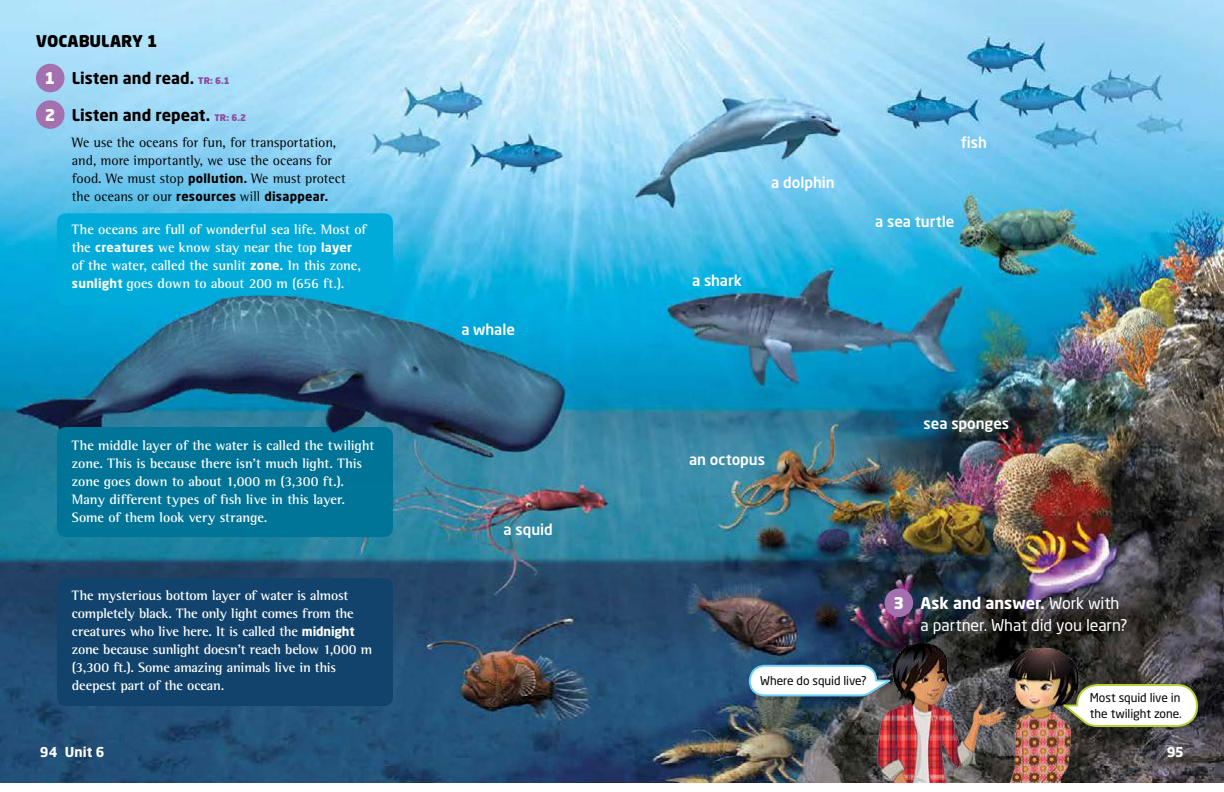
<style>
.page{position:relative;width:1224px;height:792px;background:#fff}
.page>*{position:absolute;margin:0;border:0;box-sizing:border-box;transform-origin:0 0}
.t1{font:16px/22px "Neo Sans Std";letter-spacing:-.005em;color:#fff}
.t2{font:700 16px "Neo Sans Std";color:#000}
.t3{font:900 16px "Neo Sans Std";color:#000}
.t4{font:900 16px "Neo Sans Std";color:#fff}
.t5{font:500 15px "Neo Sans Std";letter-spacing:-.005em;color:#fff}
.t6{font:700 14px/18px "Rotis Semi Serif Std";letter-spacing:-.01em;color:#fff}
.t7{font:14px/18px "Rotis Semi Serif Std";color:#000}
.t8{font:700 13.5px "Neo Sans Std";color:#fff}
.t9{font:700 12.5px "Neo Sans Std";letter-spacing:.02em;color:#000}
.t10{font:12px/16px "Neo Sans Std";letter-spacing:-.005em;color:#000}
.s1{font-weight:900;font-size:9px;color:#90499c}
.s2{font-family:"Neo Sans Std";font-weight:700;font-size:12.5px}
.s3{font-family:"Rotis Semi Serif Std";font-weight:400;font-size:14px}
.s4{font-family:"Neo Sans Std";font-size:12.5px}
.s5{font-weight:700}
</style>
<div class="page">
<img style="left:0;top:0;width:1224px;height:782px">
<div style="left:57px;top:427px;width:336px;height:110px;background:#007598;border-radius:9px"></div>
<div style="left:57px;top:578px;width:336px;height:128px;background:#11436c;border-radius:9px"></div>
<div style="left:57px;top:213px;width:336px;height:92px;background:#00abda;border-radius:9px"></div>
<img style="left:877px;top:641px;width:219px;height:141px">
<div style="left:885px;top:588px;width:28px;height:29px;background:#a471b0;border-radius:50%"></div>
<div style="left:36px;top:64px;width:29px;height:28px;background:#a471b0;border-radius:50%"></div>
<div style="left:36px;top:100px;width:29px;height:29px;background:#a471b0;border-radius:50%"></div>
<div style="left:746px;top:661px;width:151px;height:43px;background:#000;opacity:.25"></div>
<svg style="left:748px;top:664px;width:148px;height:33px"></svg>
<div style="left:1061px;top:680px;width:145px;height:54px;background:#000;opacity:.25"></div>
<svg style="left:1059px;top:683px;width:140px;height:45px"></svg>
<img style="left:188px;top:275px;width:319px;height:207px">
<p class="t3" style="left:36px;top:31px;width:123px">VOCABULARY 1</p>
<p class="t2" style="left:72px;top:68px;width:159px">Listen and read. <span class="s1">TR: 6.1</span></p>
<p class="t2" style="left:72px;top:105px;width:176px">Listen and repeat. <span class="s1">TR: 6.2</span></p>
<p class="t4" style="left:45px;top:68px;width:12px">1</p>
<p class="t4" style="left:45px;top:105px;width:12px">2</p>
<p class="t7" style="left:72px;top:134px;width:275px">We use the oceans for fun, for transportation, and, more importantly, we use the oceans for food. We must stop <span class="s2">pollution.</span> We must protect</p>
<p class="t9" style="left:72px;top:189px;width:258px"><span class="s3">the oceans or our</span> resources <span class="s3">will</span> disappear.</p>
<p class="t6" style="left:72px;top:220px;width:296px">The oceans are full of wonderful sea life. Most of the <span class="s4">creatures</span> we know stay near the top <span class="s4">layer </span>of the water, called the sunlit <span class="s4">zone.</span> In this zone, <span class="s4">sunlight</span> goes down to about 200 m (656 ft.).</p>
<p class="t6" style="left:72px;top:436px;width:304px">The middle layer of the water is called the twilight zone. This is because there isn’t much light. This zone goes down to about 1,000 m (3,300 ft.).<br>Many different types of fish live in this layer.<br>Some of them look very strange.</p>
<p class="t6" style="left:72px;top:586px;width:302px">The mysterious bottom layer of water is almost completely black. The only light comes from the creatures who live here. It is called the <span class="s4">midnight </span>zone because sunlight doesn’t reach below 1,000 m (3,300 ft.). Some amazing animals live in this deepest part of the ocean.</p>
<p class="t5" style="left:462px;top:320px;width:55px">a whale</p>
<p class="t5" style="left:504px;top:520px;width:51px">a squid</p>
<p class="t5" style="left:771px;top:173px;width:65px">a dolphin</p>
<p class="t5" style="left:692px;top:271px;width:52px">a shark</p>
<p class="t5" style="left:961px;top:133px;width:27px">fish</p>
<p class="t5" style="left:875px;top:212px;width:81px">a sea turtle</p>
<p class="t5" style="left:689px;top:450px;width:78px">an octopus</p>
<p class="t5" style="left:924px;top:414px;width:87px">sea sponges</p>
<p class="t10" style="left:760px;top:672px;width:108px">Where do squid live?</p>
<p class="t4" style="left:893px;top:593px;width:12px">3</p>
<p class="t1" style="left:921px;top:592px;width:208px"><span class="s5">Ask and answer.</span> Work with a partner. What did you learn?</p>
<p class="t10" style="left:1090px;top:689px;width:93px">Most squid live in the twilight zone.</p>
<p class="t8" style="left:40px;top:744px;width:66px">94 Unit 6</p>
<p class="t8" style="left:1167px;top:744px;width:19px">95</p>
</div>
